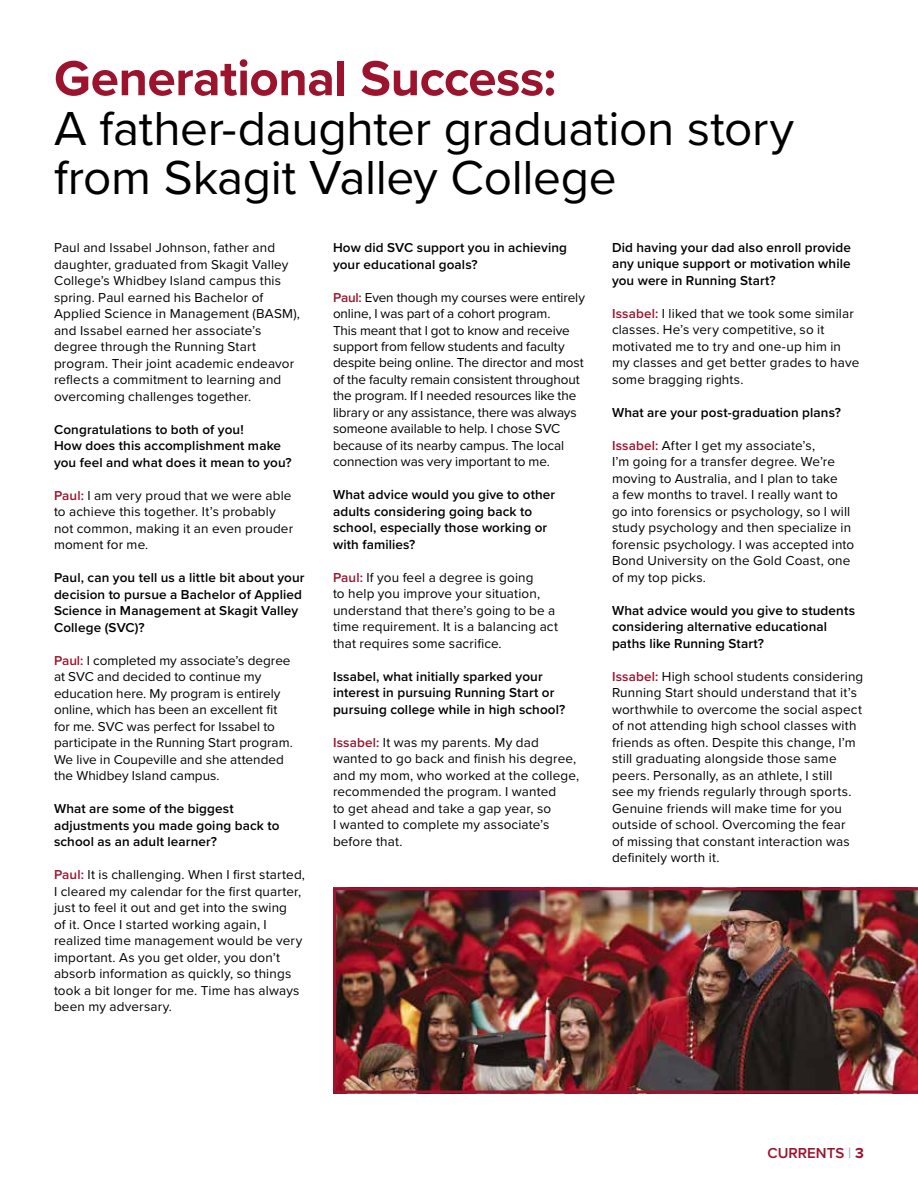
<style>
.page{position:relative;width:918px;height:1188px;background:#fff}
.page>*{position:absolute;margin:0;border:0;box-sizing:border-box;transform-origin:0 0}
.t1{font:700 51px "Proxima Nova";letter-spacing:-.01em;color:#9b132d}
.t2{font:49.5px/49.5px "Proxima Nova";letter-spacing:-.01em;color:#000}
.t3{font:600 15px "Proxima Nova";color:#9b132d}
.t4{font:13.5px/16.5px "Proxima Nova";letter-spacing:.01em;color:#000}
.t5{font:600 13.5px/16.5px "Proxima Nova";letter-spacing:.01em;color:#000}
.t6{font:13.5px/16.5px "Proxima Nova";letter-spacing:-.01em;color:#000}
.t7{font:13.35px/16.5px "Proxima Nova";letter-spacing:.01em;color:#000}
.t8{font:600 13.35px/16.5px "Proxima Nova";letter-spacing:.01em;color:#000}
.t9{font:13.35px/16.5px "Proxima Nova";letter-spacing:-.01em;color:#000}
.s1{font-weight:600;color:#9b132d}
.s2{color:#a5b5b5}
.s3{font-weight:700}
</style>
<div class="page">
<img style="left:333px;top:887px;width:585px;height:207px">
<h1 class="t1" style="left:54px;top:40px;width:504px">Generational Success:</h1>
<h2 class="t2" style="left:54px;top:101px;width:742px">A father-daughter graduation story from Skagit Valley College</h2>
<p class="t8" style="left:333px;top:239px;width:236px">How did SVC support you in achieving your educational goals?</p>
<p class="t9" style="left:333px;top:288px;width:253px"><span class="s1">Paul:</span> Even though my courses were entirely online, I was part of a cohort program.<br>This meant that I got to know and receive</p>
<p class="t6" style="left:333px;top:338px;width:252px">support from fellow students and faculty despite being online. The director and most of the faculty remain consistent throughout the program. If I needed resources like the library or any assistance, there was always someone available to help. I chose SVC because of its nearby campus. The local connection was very important to me.</p>
<p class="t5" style="left:333px;top:486px;width:224px">What advice would you give to other adults considering going back to school, especially those working or with families?</p>
<p class="t4" style="left:333px;top:569px;width:227px"><span class="s1">Paul:</span> If you feel a degree is going<br>to help you improve your situation, understand that there’s going to be a time requirement. It is a balancing act that requires some sacrifice.</p>
<p class="t5" style="left:333px;top:668px;width:234px">Issabel, what initially sparked your interest in pursuing Running Start or pursuing college while in high school?</p>
<p class="t4" style="left:333px;top:734px;width:248px"><span class="s1">Issabel:</span> It was my parents. My dad wanted to go back and finish his degree, and my mom, who worked at the college, recommended the program. I wanted<br>to get ahead and take a gap year, so<br>I wanted to complete my associate’s before that.</p>
<p class="t5" style="left:612px;top:239px;width:241px;text-align:justify">Did having your dad also enroll provide any unique support or motivation while you were in Running Start?</p>
<p class="t4" style="left:612px;top:305px;width:249px"><span class="s1">Issabel:</span> I liked that we took some similar classes. He’s very competitive, so it motivated me to try and one-up him in my classes and get better grades to have some bragging rights.</p>
<p class="t5" style="left:612px;top:404px;width:230px">What are your post-graduation plans?</p>
<p class="t4" style="left:612px;top:437px;width:244px"><span class="s1">Issabel:</span> After I get my associate’s,<br>I’m going for a transfer degree. We’re moving to Australia, and I plan to take<br>a few months to travel. I really want to go into forensics or psychology, so I will study psychology and then specialize in forensic psychology. I was accepted into Bond University on the Gold Coast, one of my top picks.</p>
<p class="t5" style="left:612px;top:602px;width:245px">What advice would you give to students considering alternative educational paths like Running Start?</p>
<p class="t4" style="left:612px;top:667px;width:253px"><span class="s1">Issabel:</span> High school students considering Running Start should understand that it’s worthwhile to overcome the social aspect of not attending high school classes with friends as often. Despite this change, I’m still graduating alongside those same peers. Personally, as an athlete, I still<br>see my friends regularly through sports.<br>Genuine friends will make time for you outside of school. Overcoming the fear<br>of missing that constant interaction was definitely worth it.</p>
<p class="t7" style="left:54px;top:239px;width:247px">Paul and Issabel Johnson, father and daughter, graduated from Skagit Valley College’s Whidbey Island campus this spring. Paul earned his Bachelor of Applied Science in Management (BASM), and Issabel earned her associate’s degree through the Running Start program. Their joint academic endeavor reflects a commitment to learning and overcoming challenges together.</p>
<p class="t8" style="left:54px;top:420px;width:239px">Congratulations to both of you!<br>How does this accomplishment make you feel and what does it mean to you?</p>
<p class="t7" style="left:54px;top:486px;width:241px"><span class="s1">Paul:</span> I am very proud that we were able to achieve this together. It’s probably not common, making it an even prouder moment for me.</p>
<p class="t8" style="left:54px;top:569px;width:252px">Paul, can you tell us a little bit about your decision to pursue a Bachelor of Applied Science in Management at Skagit Valley College (SVC)?</p>
<p class="t7" style="left:54px;top:651px;width:240px"><span class="s1">Paul:</span> I completed my associate’s degree at SVC and decided to continue my education here. My program is entirely online, which has been an excellent fit for me. SVC was perfect for Issabel to participate in the Running Start program.<br>We live in Coupeville and she attended the Whidbey Island campus.</p>
<p class="t8" style="left:54px;top:800px;width:227px">What are some of the biggest adjustments you made going back to school as an adult learner?</p>
<p class="t7" style="left:54px;top:866px;width:253px"><span class="s1">Paul:</span> It is challenging. When I first started, I cleared my calendar for the first quarter, just to feel it out and get into the swing<br>of it. Once I started working again, I realized time management would be very important. As you get older, you don’t absorb information as quickly, so things took a bit longer for me. Time has always been my adversary.</p>
<p class="t3" style="left:767px;top:1142px;width:98px">CURRENTS <span class="s2">|</span> <span class="s3">3</span></p>
</div>
